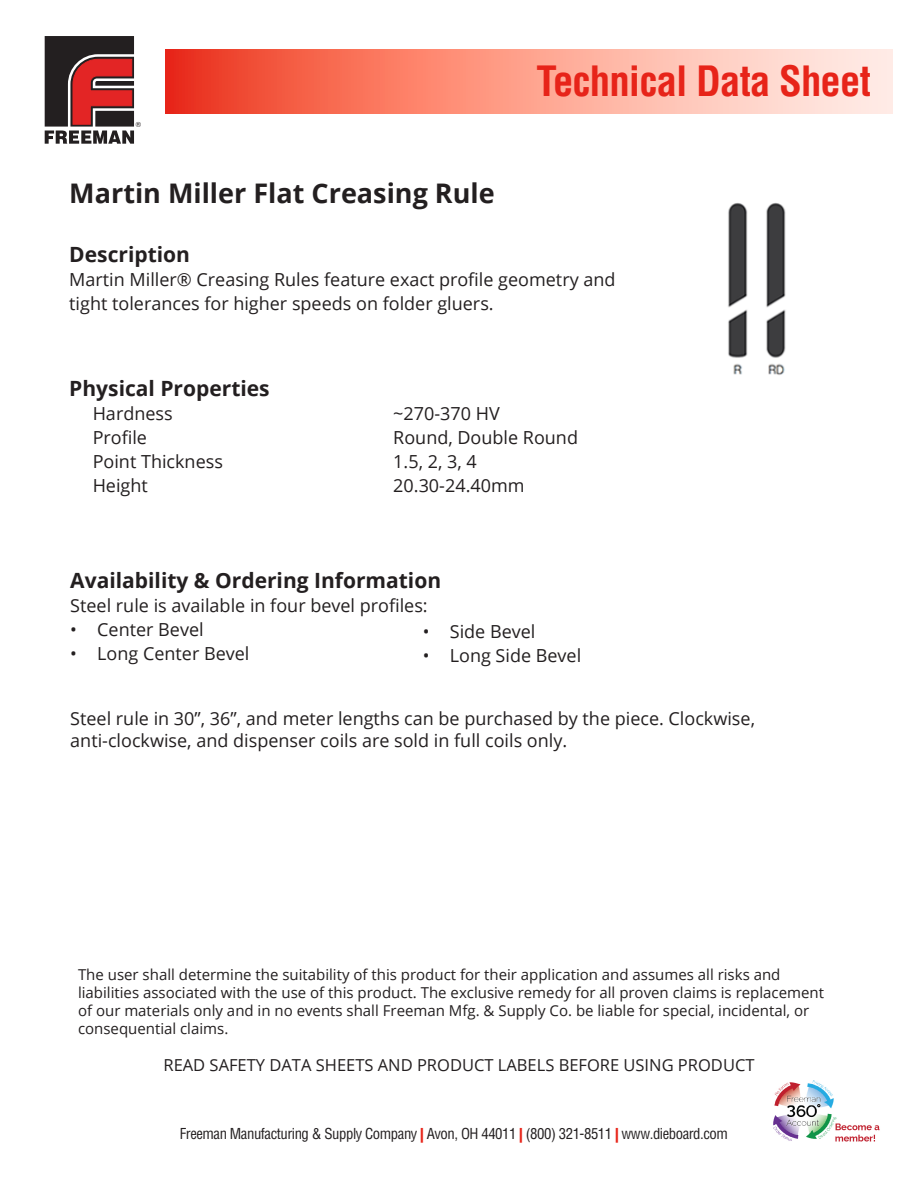
<style>
.page{position:relative;width:918px;height:1188px;background:#fff}
.page>*{position:absolute;margin:0;border:0;box-sizing:border-box;transform-origin:0 0}
.t1{font:700 condensed 40.65px "Helvetica LT Std";letter-spacing:-.02em;color:#e72419}
.t2{font:700 27px "Open Sans";color:#231f20}
.t3{font:700 21px "Open Sans";color:#231f20}
.t4{font:18px/24px "Open Sans";color:#231f20}
.t5{font:16.5px "Open Sans";color:#231f20}
.t6{font:15px/18px "Open Sans";color:#231f20}
.t7{font:condensed 14.7px "Helvetica LT Std";letter-spacing:-.03em;color:#231f20}
.t8{font:7.05px "Helvetica";color:#231f20}
.s1{font-weight:900;color:#e72419}
</style>
<div class="page">
<svg style="left:45px;top:36px;width:89px;height:108px;background:#754242"></svg>
<svg style="left:165px;top:49px;width:727px;height:65px;background:#fa9b89"></svg>
<img style="left:728px;top:203px;width:58px;height:172px">
<img style="left:773px;top:1080px;width:107px;height:62px">
<p class="t8" style="left:136px;top:119px;width:7px">®</p>
<p class="t2" style="left:69px;top:174px;width:427px">Martin Miller Flat Creasing Rule</p>
<p class="t1" style="left:537px;top:56px;width:336px">Technical Data Sheet</p>
<p class="t3" style="left:69px;top:239px;width:122px">Description</p>
<p class="t4" style="left:69px;top:267px;width:548px">Martin Miller® Creasing Rules feature exact profile geometry and tight tolerances for higher speeds on folder gluers.</p>
<p class="t3" style="left:69px;top:373px;width:202px">Physical Properties</p>
<p class="t4" style="left:93px;top:401px;width:81px">Hardness</p>
<p class="t4" style="left:393px;top:401px;width:108px">~270-370 HV</p>
<p class="t4" style="left:93px;top:425px;width:56px">Profile</p>
<p class="t4" style="left:393px;top:425px;width:186px">Round, Double Round</p>
<p class="t4" style="left:93px;top:449px;width:132px">Point Thickness</p>
<p class="t4" style="left:393px;top:449px;width:85px">1.5, 2, 3, 4</p>
<p class="t4" style="left:93px;top:473px;width:57px">Height</p>
<p class="t4" style="left:393px;top:473px;width:133px">20.30-24.40mm</p>
<p class="t3" style="left:70px;top:566px;width:372px">Availability &amp; Ordering Information</p>
<p class="t4" style="left:70px;top:593px;width:359px">Steel rule is available in four bevel profiles:</p>
<p class="t4" style="left:70px;top:617px;width:135px">• Center Bevel</p>
<p class="t4" style="left:70px;top:641px;width:181px">• Long Center Bevel</p>
<p class="t4" style="left:423px;top:619px;width:114px">• Side Bevel</p>
<p class="t4" style="left:423px;top:643px;width:160px">• Long Side Bevel</p>
<p class="t4" style="left:70px;top:707px;width:686px;line-height:21.6px">Steel rule in 30”, 36”, and meter lengths can be purchased by the piece. Clockwise, anti-clockwise, and dispenser coils are sold in full coils only.</p>
<p class="t6" style="left:78px;top:965px;width:747px">The user shall determine the suitability of this product for their application and assumes all risks and liabilities associated with the use of this product. The exclusive remedy for all proven claims is replacement of our materials only and in no events shall Freeman Mfg. &amp; Supply Co. be liable for special, incidental, or consequential claims.</p>
<p class="t5" style="left:163px;top:1054px;width:593px">READ SAFETY DATA SHEETS AND PRODUCT LABELS BEFORE USING PRODUCT</p>
<p class="t7" style="left:180px;top:1124px;width:550px">Freeman Manufacturing &amp; Supply Company <span class="s1">|</span> Avon, OH 44011 <span class="s1">|</span> (800) 321-8511 <span class="s1">|</span> www.dieboard.com</p>
</div>
